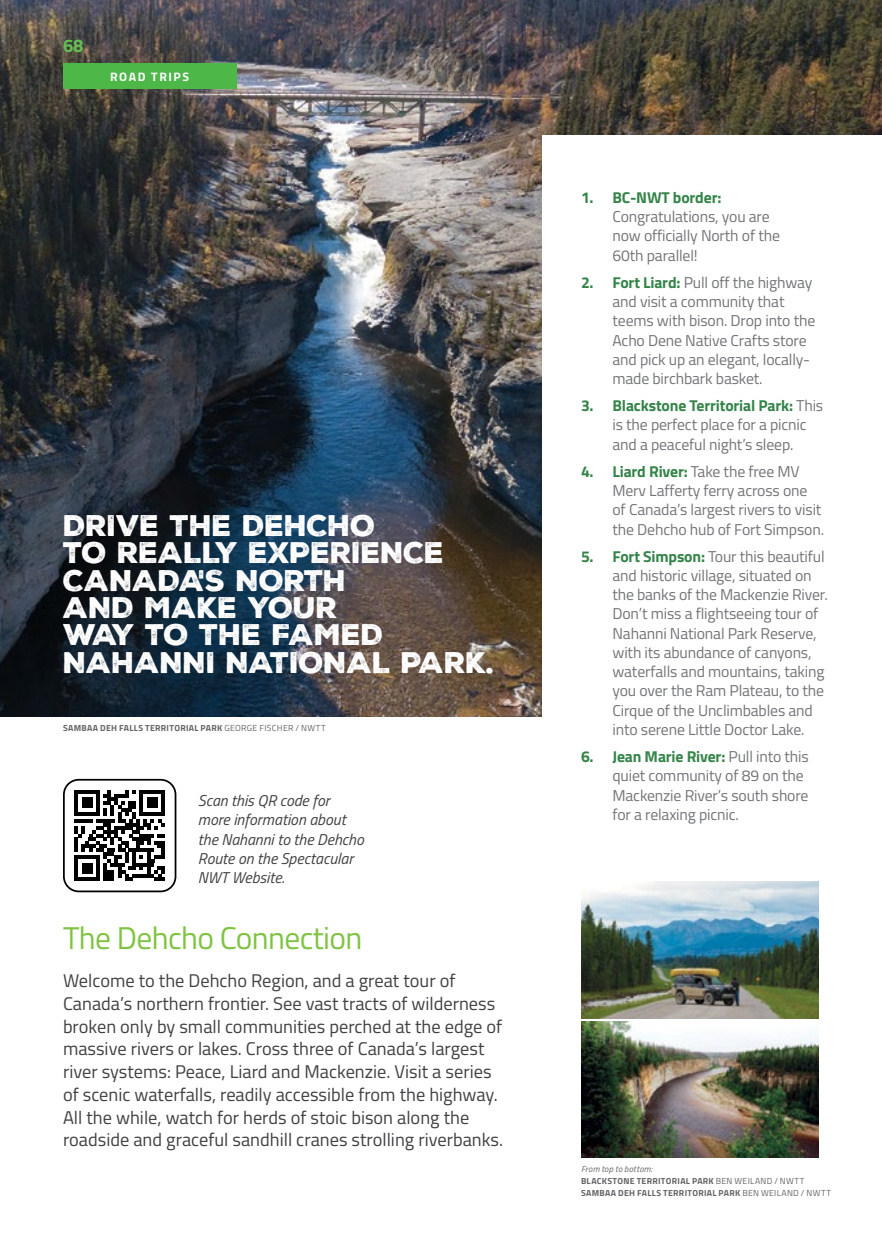
<style>
.page{position:relative;width:882px;height:1260px;background:#fff}
.page>*{position:absolute;margin:0;border:0;box-sizing:border-box;transform-origin:0 0}
.t1{font:31.5px "Titillium";letter-spacing:-.02em;color:#80c342}
.t2{font:28.88px/27.3px "Nexa Rust Sans Black 01";letter-spacing:-.02em;color:#fff}
.t3{font:18.38px/22.8px "Titillium";color:#414042}
.t4{font:700 18.38px "Titillium";color:#64bc55}
.t5{font:15.75px/19.2px "Titillium";letter-spacing:-.01em;color:#727476}
.t6{font:italic 15.75px/19.2px "Titillium";color:#414042}
.t7{font:700 15.75px "Titillium";letter-spacing:-.01em;color:#348449}
.t8{font:700 12.25px "Titillium";letter-spacing:.13em;color:#fff}
.t9{font:700 8.75px/12.2px "Titillium";letter-spacing:.035em;color:#636466}
.s1{font-weight:400}
.s2{font-weight:700;color:#348449}
.s3{font-weight:400;font-style:italic}
</style>
<div class="page">
<img style="left:0;top:0;width:882px;height:717px">
<div style="left:543px;top:135px;width:339px;height:736px;background:#fff"></div>
<img style="left:581px;top:882px;width:238px;height:136px">
<img style="left:581px;top:1021px;width:238px;height:137px">
<div style="left:63px;top:63px;width:173px;height:26px;background:#4db748"></div>
<svg style="left:63px;top:779px;width:113px;height:113px"></svg>
<hr style="left:74px;top:877px;width:26px;height:4px;background:#000">
<div style="left:82px;top:863px;width:10px;height:11px;background:#000"></div>
<div style="left:63px;top:779px;width:113px;height:113px;border:2px solid #000;border-radius:15px"></div>
<p class="t4" style="left:63px;top:31px;width:22px">68</p>
<p class="t8" style="left:110px;top:67px;width:80px">ROAD TRIPS</p>
<h2 class="t2" style="left:63px;top:512px;width:433px">DRIVE THE DEHCHO<br>TO REALLY EXPERIENCE<br>CANADA'S NORTH<br>AND MAKE YOUR<br>WAY TO THE FAMED<br>NAHANNI NATIONAL PARK.</h2>
<p class="t9" style="left:63px;top:722px;width:264px">SAMBAA DEH FALLS TERRITORIAL PARK <span class="s1">GEORGE FISCHER / NWTT</span></p>
<p class="t6" style="left:198px;top:790px;width:168px">Scan this QR code for more information about the Nahanni to the Dehcho<br>Route on the Spectacular<br>NWT Website.</p>
<h1 class="t1" style="left:63px;top:914px;width:301px">The Dehcho Connection</h1>
<p class="t3" style="left:63px;top:968px;width:442px">Welcome to the Dehcho Region, and a great tour of Canada’s northern frontier. See vast tracts of wilderness broken only by small communities perched at the edge of massive rivers or lakes. Cross three of Canada’s largest river systems: Peace, Liard and Mackenzie. Visit a series of scenic waterfalls, readily accessible from the highway.<br>All the while, watch for herds of stoic bison along the roadside and graceful sandhill cranes strolling riverbanks.</p>
<p class="t7" style="left:581px;top:185px;width:142px">1. BC-NWT border:</p>
<p class="t5" style="left:612px;top:206px;width:169px">Congratulations, you are now officially North of the<br>60th parallel!</p>
<p class="t5" style="left:612px;top:272px;width:204px;text-indent:-32px"><span class="s2">2. Fort Liard:</span> Pull off the highway and visit a community that teems with bison. Drop into the<br>Acho Dene Native Crafts store and pick up an elegant, locally&shy;made birchbark basket.</p>
<p class="t5" style="left:612px;top:395px;width:212px;text-indent:-32px"><span class="s2">3. Blackstone Territorial Park:</span> This is the perfect place for a picnic and a peaceful night’s sleep.</p>
<p class="t5" style="left:612px;top:461px;width:213px;text-indent:-32px"><span class="s2">4. Liard River:</span> Take the free MV<br>Merv Lafferty ferry across one of Canada’s largest rivers to visit the Dehcho hub of Fort Simpson.</p>
<p class="t5" style="left:612px;top:546px;width:217px;text-indent:-32px"><span class="s2">5. Fort Simpson:</span> Tour this beautiful and historic village, situated on the banks of the Mackenzie River.<br>Don’t miss a flightseeing tour of<br>Nahanni National Park Reserve, with its abundance of canyons, waterfalls and mountains, taking you over the Ram Plateau, to the<br>Cirque of the Unclimbables and into serene Little Doctor Lake.</p>
<p class="t5" style="left:612px;top:746px;width:198px;text-indent:-32px"><span class="s2">6. Jean Marie River:</span> Pull into this quiet community of 89 on the<br>Mackenzie River’s south shore for a relaxing picnic.</p>
<p class="t9" style="left:581px;top:1162px;width:251px"><span class="s3">From top to bottom:<br></span>BLACKSTONE TERRITORIAL PARK <span class="s1">BEN WEILAND / NWTT<br></span>SAMBAA DEH FALLS TERRITORIAL PARK <span class="s1">BEN WEILAND / NWTT</span></p>
</div>
